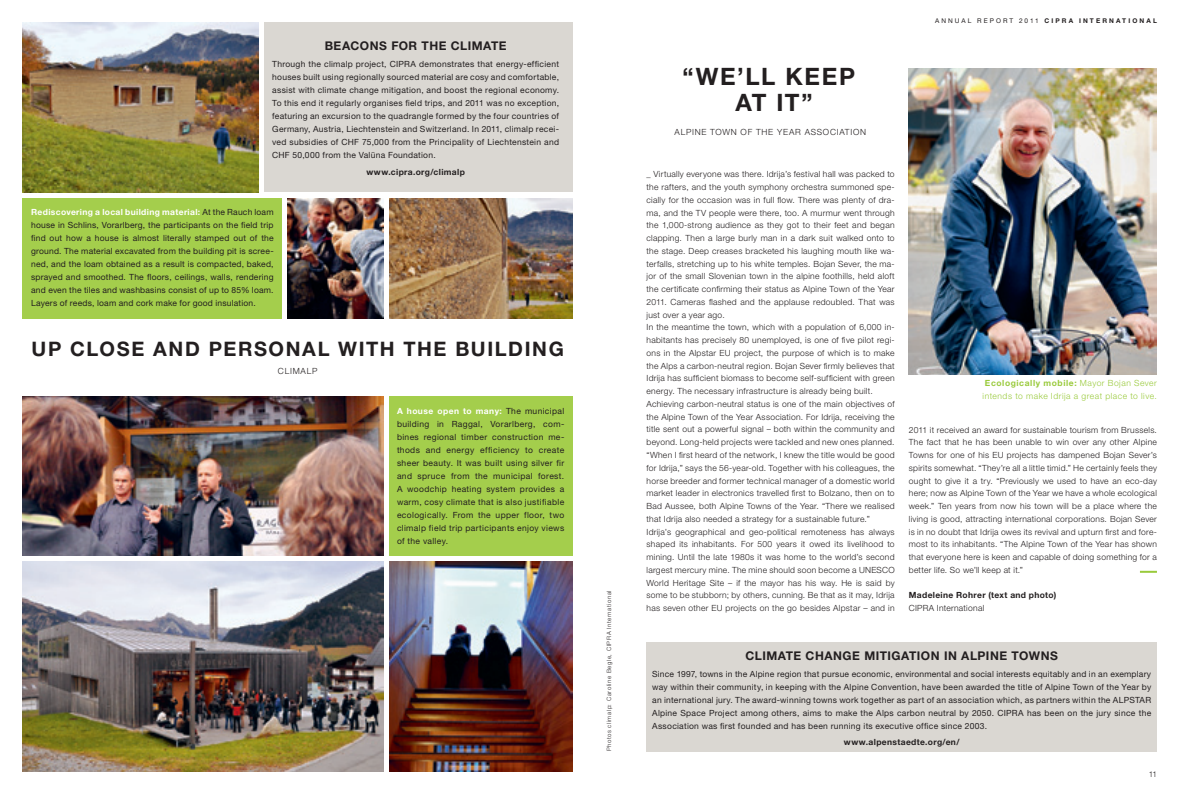
<style>
.page{position:relative;width:1191px;height:794px;background:#fff}
.page>*{position:absolute;margin:0;border:0;box-sizing:border-box;transform-origin:0 0}
.t1{font:700 24px/26px "Helvetica Neue LT Pro";letter-spacing:.075em;color:#231f20;text-align:center}
.t2{font:700 20px "Helvetica Neue LT Pro";letter-spacing:.08em;color:#231f20}
.t3{font:700 12px "Helvetica Neue LT Pro";letter-spacing:.045em;color:#231f20}
.t4{font:300 8.5px/12.8px "Helvetica Neue LT Pro";letter-spacing:.035em;color:#231f20}
.t5{font:8.5px/13px "Helvetica Neue LT Pro";letter-spacing:.03em;color:#231f20;text-align:justify}
.t6{font:700 8.5px "Helvetica Neue LT Pro";letter-spacing:.04em;color:#231f20}
.t7{font:300 8.5px/13px "Helvetica Neue LT Pro";letter-spacing:.06em;color:#99ca3b}
.t8{font:300 8.5px "Helvetica Neue LT Pro";letter-spacing:.095em;color:#231f20}
.t9{font:300 8px "Helvetica Neue LT Pro";color:#231f20}
.t10{font:700 6.5px "Helvetica Neue LT Pro";letter-spacing:.325em;color:#231f20}
.t11{font:300 6px "Helvetica Neue LT Pro";letter-spacing:.1em;color:#231f20}
.s1{font-weight:700;color:#fff}
.s2{font-weight:400}
.s3{font-weight:700}
</style>
<div class="page">
<img style="left:909px;top:68px;width:248px;height:306px">
<img style="left:23px;top:396px;width:361px;height:160px">
<div style="left:389px;top:366px;width:184px;height:190px;background:#a4ce4c"></div>
<img style="left:389px;top:561px;width:184px;height:210px">
<img style="left:23px;top:561px;width:361px;height:210px">
<svg style="left:1140px;top:571px;width:17px;height:2px"></svg>
<div style="left:646px;top:642px;width:511px;height:109px;background:#dad7d2"></div>
<img style="left:23px;top:23px;width:236px;height:169px">
<img style="left:288px;top:198px;width:96px;height:121px">
<div style="left:264px;top:23px;width:309px;height:169px;background:#dad7d2"></div>
<div style="left:23px;top:198px;width:259px;height:129px;background:#a4ce4c"></div>
<img style="left:389px;top:198px;width:184px;height:121px">
<div style="left:19px;top:319px;width:564px;height:77px;background:#fff"></div>
<h3 class="t3" style="left:325px;top:38px;width:183px">Beacons for the climate</h3>
<p class="t5" style="left:272px;top:57px;width:288px">Through the climalp project, CIPRA demonstrates that energy-efficient houses built using regionally sourced material are cosy and comfortable, assist with climate change mitigation, and boost the regional economy.<br>To this end it regularly organises field trips, and 2011 was no exception, featuring an excursion to the quadrangle formed by the four countries of Germany, Austria, Liechtenstein and Switzerland. I n 2011, climalp recei&shy;ved subsidies of CHF 75,000 from the Principality of Liechtenstein and CHF 50,000 from the Valüna Foundation.</p>
<p class="t6" style="left:366px;top:166px;width:100px">www.cipra.org/climalp</p>
<p class="t5" style="left:31px;top:205px;width:244px"><span class="s1">Rediscovering a local building material:</span> At the Rauch loam house in Schlins, Vorarlberg, the participants on the field trip find out how a house is almost literally stamped out of the ground. The material excavated from the building pit is scree&shy;ned, and the loam obtained as a result is compacted, baked, sprayed and smoothed. The floors, ceilings, walls, rendering and even the tiles and washbasins consist of up to 85% loam.<br>Layers of reeds, loam and cork make for good insulation.</p>
<h2 class="t2" style="left:32px;top:336px;width:534px">Up close and personal with the building</h2>
<p class="t4" style="left:278px;top:364px;width:14px">Climalp</p>
<p class="t5" style="left:397px;top:405px;width:169px"><span class="s1">A house open to many:</span> The municipal building in Raggal, Vorarlberg, com&shy;bines regional timber construction me&shy;thods and energy efficiency to create sheer beauty. It was built using silver fir and spruce from the municipal forest.<br>A woodchip heating system provides a warm, cosy climate that is also justifiable ecologically. From the upper floor, two climalp field trip participants enjoy views of the valley.</p>
<p class="t11" style="left:605px;top:751px;width:162px;rotate:-90deg">Photos climalp: Caroline Begle, CIPRA International</p>
<p class="t10" style="left:935px;top:16px;width:223px"><span class="s2">Annua l report 2011</span> Cipra I nternational</p>
<h1 class="t1" style="left:682px;top:63px;width:174px">“We’ll keep at it”</h1>
<p class="t8" style="left:674px;top:127px;width:116px">Alpi ne Town of the Year</p>
<p class="t4" style="left:804px;top:126px;width:13px">Associatio</p>
<p class="t4" style="left:860px;top:126px;width:7px">n</p>
<p class="t4" style="left:646px;top:168px;width:250px">_ Virtually everyone was there. Idrija’s festival hall was packed to the rafters, and the youth symphony orchestra summoned spe&shy;cially for the occasion was in full flow. There was plenty of dra&shy;ma, and the TV people were there, too. A murmur went through the 1,000-strong audience as they got to their feet and began clapping. Then a large burly man in a dark suit walked onto to the stage. Deep creases bracketed his laughing mouth like wa&shy;terfalls, stretching up to his white temples. Bojan Sever, the ma&shy;jor of the small Slovenian town in the alpine foothills, held aloft the certificate confirming their status as Alpine Town of the Year 2011. Cameras flashed and the applause redoubled. That was just over a year ago.<br>In the meantime the town, which with a population of 6,000 in&shy;habitants has precisely 80 unemployed, is one of five pilot regi&shy;ons in the Alpstar EU project, the purpose of which is to make the Alps a carbon-neutral region. Bojan Sever firmly believes that Idrija has sufficient biomass to become self-sufficient with green energy. The necessary infrastructure is already being built.<br>Achieving carbon-neutral status is one of the main objectives of the Alpine Town of the Year Association. For Idrija, receiving the title sent out a powerful signal – both within the community and beyond. Long-held projects were tackled and new ones planned. “When I first heard of the network, I knew the title would be good for Idrija,” says the 56-year-old. Together with his colleagues, the horse breeder and former technical manager of a domestic world market leader in electronics travelled first to Bolzano, then on to Bad Aussee, both Alpine Towns of the Year. “There we realised that Idrija also needed a strategy for a sustainable future.” Idrija’s geographical and geo-political remoteness has always shaped its inhabitants. For 500 years it owed its livelihood to mining. Until the late 1980s it was home to the world’s second largest mercury mine. The mine should soon become a UNESCO World Heritage Site – if the mayor has his way. He is said by some to be stubborn; by others, cunning. Be that as it may, Idrija has seven other EU projects on the go besides Alpstar – and in</p>
<p class="t7" style="left:982px;top:376px;width:176px"><span class="s3">Ecologically mobile:</span> Mayor Bojan Sever intends to make Idrija a great place to live.</p>
<p class="t4" style="left:908px;top:423px;width:250px;text-align:justify">2011 it received an award for sustainable tourism from Brussels.<br>The fact that he has been unable to win over any other Alpine Towns for one of his EU projects has dampened Bojan Sever’s spirits somewhat. “They’re all a little timid.” He certainly feels they ought to give it a try. “Previously we used to have an eco-day here; now as Alpine Town of the Year we have a whole ecological week.” Ten years from now his town will be a place where the living is good, attracting international corporations. Bojan Sever is in no doubt that Idrija owes its revival and upturn first and fore&shy;most to its inhabitants. “The Alpine Town of the Year has shown that everyone here is keen and capable of doing something for a better life. So we’ll keep at it.”</p>
<p class="t6" style="left:909px;top:590px;width:149px">Madeleine Rohrer (text and photo)</p>
<p class="t4" style="left:909px;top:601px;width:77px">CIPRA International</p>
<h3 class="t3" style="left:745px;top:648px;width:314px">Climate change mitigation in Alpine towns</h3>
<p class="t5" style="left:652px;top:667px;width:500px">Since 1997, towns in the Alpine region that pursue economic, environmental and social interests equitably and in an exemplary way within their community, in keeping with the Alpine Convention, have been awarded the title of Alpine Town of the Year by an international jury. The award-winning towns work together as part of an association which, as partners within the ALPSTAR Alpine Space Project among others, aims to make the Alps carbon neutral by 2050. CIPRA has been on the jury since the Association was first founded and has been running its executive office since 2003.</p>
<p class="t6" style="left:844px;top:736px;width:117px">www.alpenstaedte.org/en/</p>
<p class="t9" style="left:1148px;top:769px;width:10px">11</p>
</div>
